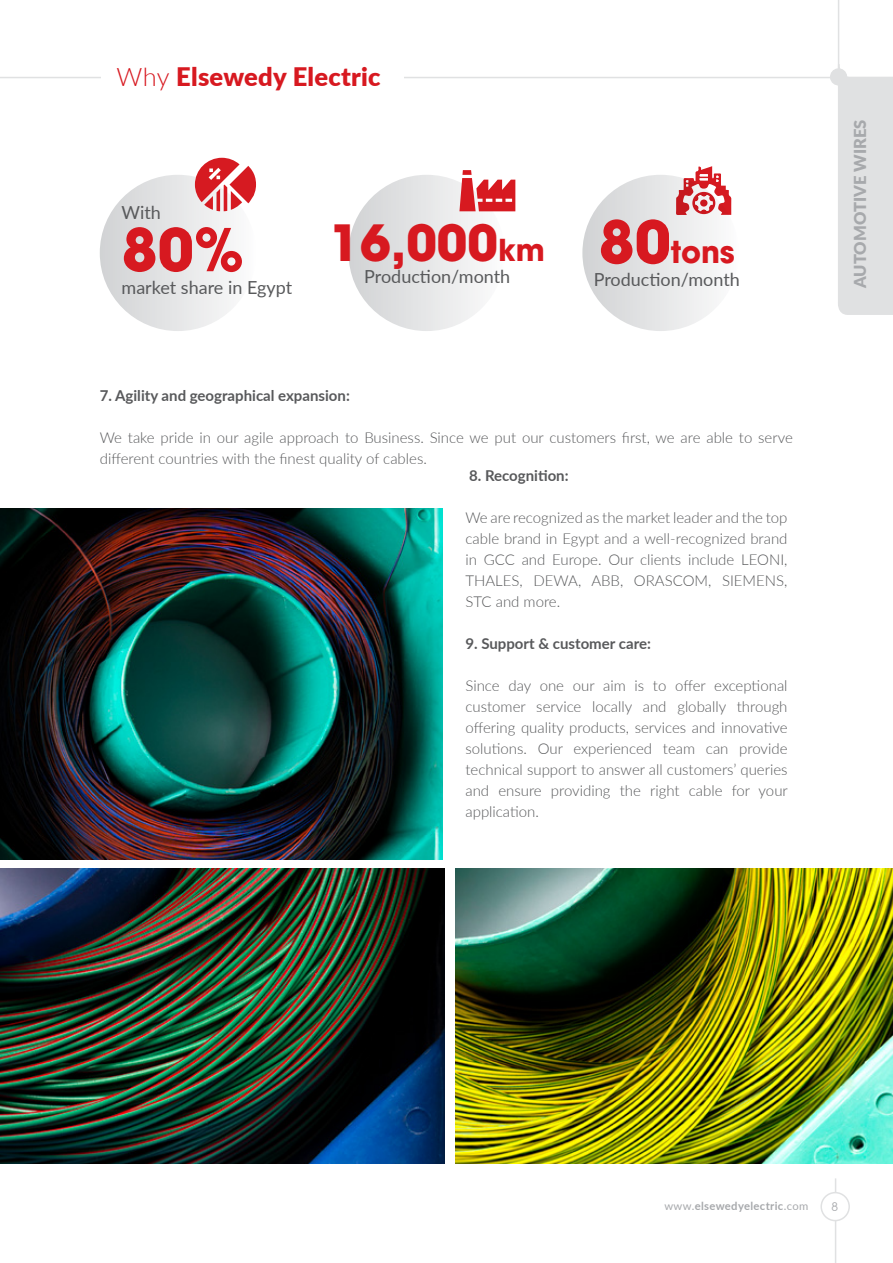
<style>
.page{position:relative;width:893px;height:1263px;background:#fff}
.page>*{position:absolute;margin:0;border:0;box-sizing:border-box;transform-origin:0 0}
.t1{font:700 58.5px "ITC Avant Garde Std";color:#d71920}
.t2{font:700 49.5px "ITC Avant Garde Std";color:#d71920}
.t3{font:700 30px "ITC Avant Garde Std";color:#d71920}
.t4{font:900 25.5px "Lato";letter-spacing:.01em;color:#d71920}
.t5{font:18px "Lato";color:#58595b}
.t6{font:900 16.5px "Lato";color:#a7a9ac}
.t7{font:300 15px/21px "Lato";color:#58595b;text-align:justify}
.t8{font:700 15px "Lato";color:#58595b}
.t9{font:12px "ITC Avant Garde Gothic";color:#a7a9ac}
.t10{font:700 11.25px "Lato";letter-spacing:.03em;color:#a7a9ac}
.s1{font-weight:300}
.s2{font-size:30px}
.s3{font-size:58.5px}
.s4{font-weight:400}
</style>
<div class="page">
<hr style="left:835px;top:1178px;width:1px;height:85px;background:#e0e1e2">
<div style="left:821px;top:1192px;width:28px;height:28px;background:#fff;border-radius:50%"></div>
<div style="left:820px;top:1192px;width:30px;height:29px;border:2px solid #e0e1e2;border-radius:50%"></div>
<div style="left:838px;top:64px;width:55px;height:251px;background:#e0e1e2"></div>
<hr style="left:0;top:77px;width:893px;height:1px;background:#e0e1e2">
<hr style="left:838px;top:0;width:1px;height:75px;background:#e0e1e2">
<div style="left:830px;top:69px;width:17px;height:16px;background:#e0e1e2;border-radius:50%"></div>
<div style="left:830px;top:68px;width:17px;height:18px;border:2px solid #e0e1e2;border-radius:50%"></div>
<div style="left:102px;top:49px;width:302px;height:58px;background:#fff"></div>
<div style="left:349px;top:175px;width:156px;height:156px;background:linear-gradient(to right,#d1d3d4,#fbfbfb);border-radius:78px"></div>
<div style="left:100px;top:175px;width:156px;height:156px;background:linear-gradient(to right,#d1d2d4,#fbfbfc);border-radius:78px"></div>
<div style="left:582px;top:175px;width:157px;height:156px;background:linear-gradient(to right,#d1d3d4,#fcfcfc);border-radius:78px"></div>
<svg style="left:459px;top:170px;width:56px;height:41px"></svg>
<svg style="left:676px;top:166px;width:56px;height:52px"></svg>
<svg style="left:700px;top:199px;width:8px;height:8px"></svg>
<svg style="left:195px;top:158px;width:61px;height:53px"></svg>
<img style="left:1px;top:868px;width:443px;height:295px">
<img style="left:1px;top:508px;width:441px;height:351px">
<img style="left:0;top:0;width:1px;height:1263px">
<img style="left:455px;top:868px;width:438px;height:295px">
<h3 class="t4" style="left:117px;top:58px;width:265px"><span class="s1">Why</span> Elsewedy Electric</h3>
<p class="t5" style="left:122px;top:199px;width:41px">With</p>
<h1 class="t1" style="left:122px;top:211px;width:124px">80%</h1>
<p class="t5" style="left:122px;top:274px;width:172px">market share in Egypt</p>
<h2 class="t2" style="left:330px;top:209px;width:217px">16,000<span class="s2">km</span></h2>
<p class="t5" style="left:364px;top:264px;width:148px">Production/month</p>
<h3 class="t3" style="left:599px;top:232px;width:138px"><span class="s3">80</span>tons</h3>
<p class="t5" style="left:594px;top:267px;width:148px">Production/month</p>
<p class="t8" style="left:100px;top:384px;width:252px">7. Agility and geographical expansion:</p>
<p class="t7" style="left:100px;top:426px;width:695px">We take pride in our agile approach to Business. Since we put our customers first, we are able to serve different countries with the finest quality of cables.</p>
<p class="t8" style="left:469px;top:465px;width:101px">8. Recognition:</p>
<p class="t7" style="left:465px;top:507px;width:324px">We are recognized as the market leader and the top cable brand in Egypt and a well-recognized brand in GCC and Europe. Our clients include LEONI, THALES, DEWA, ABB, ORASCOM, SIEMENS, STC and more.</p>
<p class="t8" style="left:465px;top:633px;width:187px">9. Support &amp; customer care:</p>
<p class="t7" style="left:465px;top:675px;width:324px">Since day one our aim is to offer exceptional customer service locally and globally through offering quality products, services and innovative solutions. Our experienced team can provide technical support to answer all customers’ queries and ensure providing the right cable for your application.</p>
<p class="t6" style="left:848px;top:288px;width:170px;rotate:-90deg">AUTOMOTIVE WIRES</p>
<p class="t10" style="left:664px;top:1198px;width:145px"><span class="s4">www.</span>elsewedyelectric<span class="s4">.com</span></p>
<p class="t9" style="left:831px;top:1199px;width:8px">8</p>
</div>
